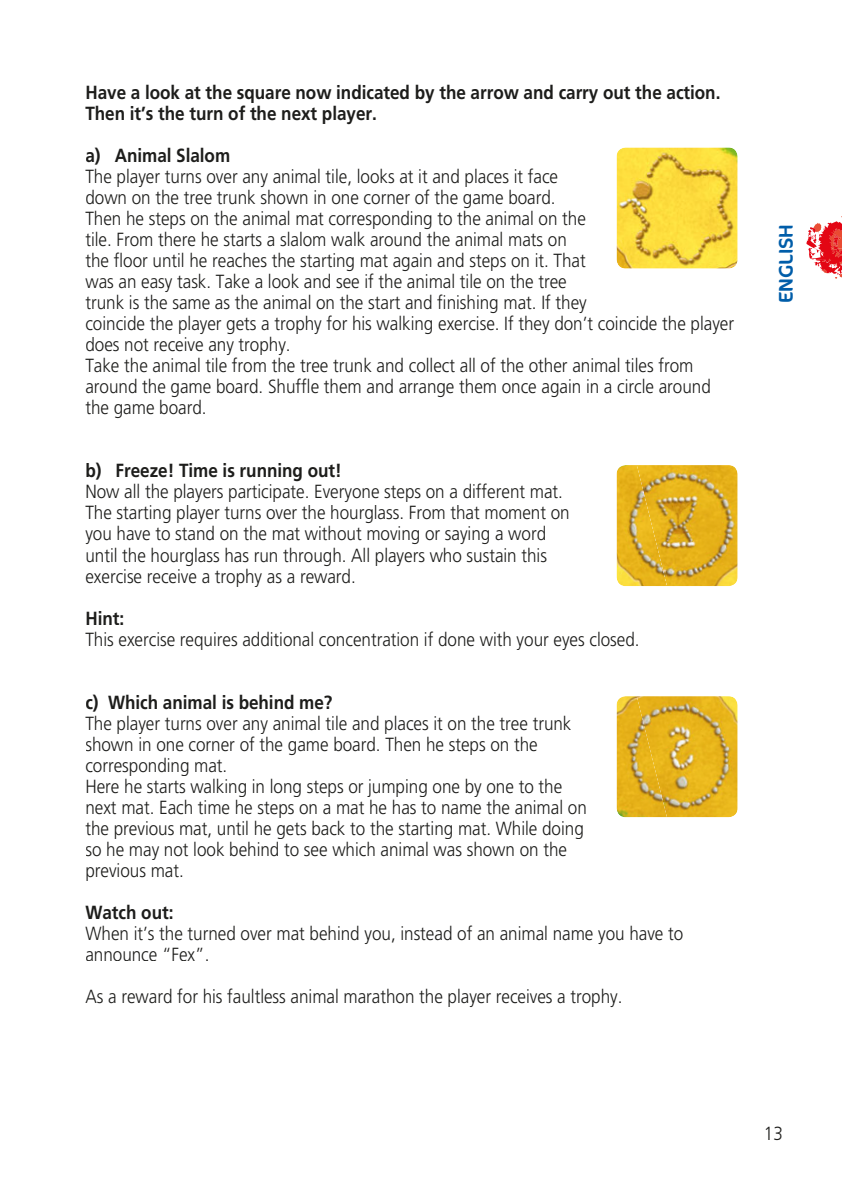
<style>
.page{position:relative;width:842px;height:1191px;background:#fff}
.page>*{position:absolute;margin:0;border:0;box-sizing:border-box;transform-origin:0 0}
.t1{font:20px "Cocon";color:#005da9}
.t2{font:300 19px/21px "Frutiger LT";color:#1d1d1b;scale:.9 1}
.t3{font:700 19px/21px "Frutiger LT";color:#1d1d1b;scale:.9 1}
</style>
<div class="page">
<svg style="left:806px;top:216px;width:36px;height:62px"></svg>
<img style="left:616px;top:147px;width:122px;height:122px;border-radius:9px">
<img style="left:668px;top:465px;width:70px;height:121px">
<img style="left:616px;top:465px;width:52px;height:121px">
<img style="left:668px;top:696px;width:70px;height:121px">
<img style="left:616px;top:696px;width:52px;height:121px">
<p class="t3" style="left:85px;top:83px;width:707px">Have a look at the square now indicated by the arrow and carry out the action.<br>Then it’s the turn of the next player.</p>
<p class="t3" style="left:85px;top:146px;width:162px">a) Animal Slalom</p>
<p class="t2" style="left:85px;top:167px;width:722px">The player turns over any animal tile, looks at it and places it face<br>down on the tree trunk shown in one corner of the game board.<br>Then he steps on the animal mat corresponding to the animal on the<br>tile. From there he starts a slalom walk around the animal mats on<br>the floor until he reaches the starting mat again and steps on it. That<br>was an easy task. Take a look and see if the animal tile on the tree<br>trunk is the same as the animal on the start and finishing mat. If they<br>coincide the player gets a trophy for his walking exercise. If they don’t coincide the player does not receive any trophy.<br>Take the animal tile from the tree trunk and collect all of the other animal tiles from around the game board. Shuffle them and arrange them once again in a circle around the game board.</p>
<p class="t3" style="left:85px;top:461px;width:286px">b) Freeze! Time is running out!</p>
<p class="t2" style="left:85px;top:482px;width:540px">Now all the players participate. Everyone steps on a different mat.<br>The starting player turns over the hourglass. From that moment on you have to stand on the mat without moving or saying a word until the hourglass has run through. All players who sustain this exercise receive a trophy as a reward.</p>
<p class="t3" style="left:85px;top:608px;width:45px">Hint:</p>
<p class="t2" style="left:85px;top:629px;width:617px">This exercise requires additional concentration if done with your eyes closed.</p>
<p class="t3" style="left:85px;top:692px;width:276px">c) Which animal is behind me?</p>
<p class="t2" style="left:85px;top:713px;width:559px">The player turns over any animal tile and places it on the tree trunk shown in one corner of the game board. Then he steps on the corresponding mat.<br>Here he starts walking in long steps or jumping one by one to the next mat. Each time he steps on a mat he has to name the animal on the previous mat, until he gets back to the starting mat. While doing so he may not look behind to see which animal was shown on the previous mat.</p>
<p class="t3" style="left:85px;top:902px;width:99px">Watch out:</p>
<p class="t2" style="left:85px;top:923px;width:666px">When it’s the turned over mat behind you, instead of an animal name you have to announce “Fex”.</p>
<p class="t2" style="left:85px;top:986px;width:598px">As a reward for his faultless animal marathon the player receives a trophy.</p>
<p class="t1" style="left:775px;top:303px;width:80px;rotate:-90deg">ENGLISH</p>
<p class="t2" style="left:764px;top:1123px;width:23px">13</p>
</div>
